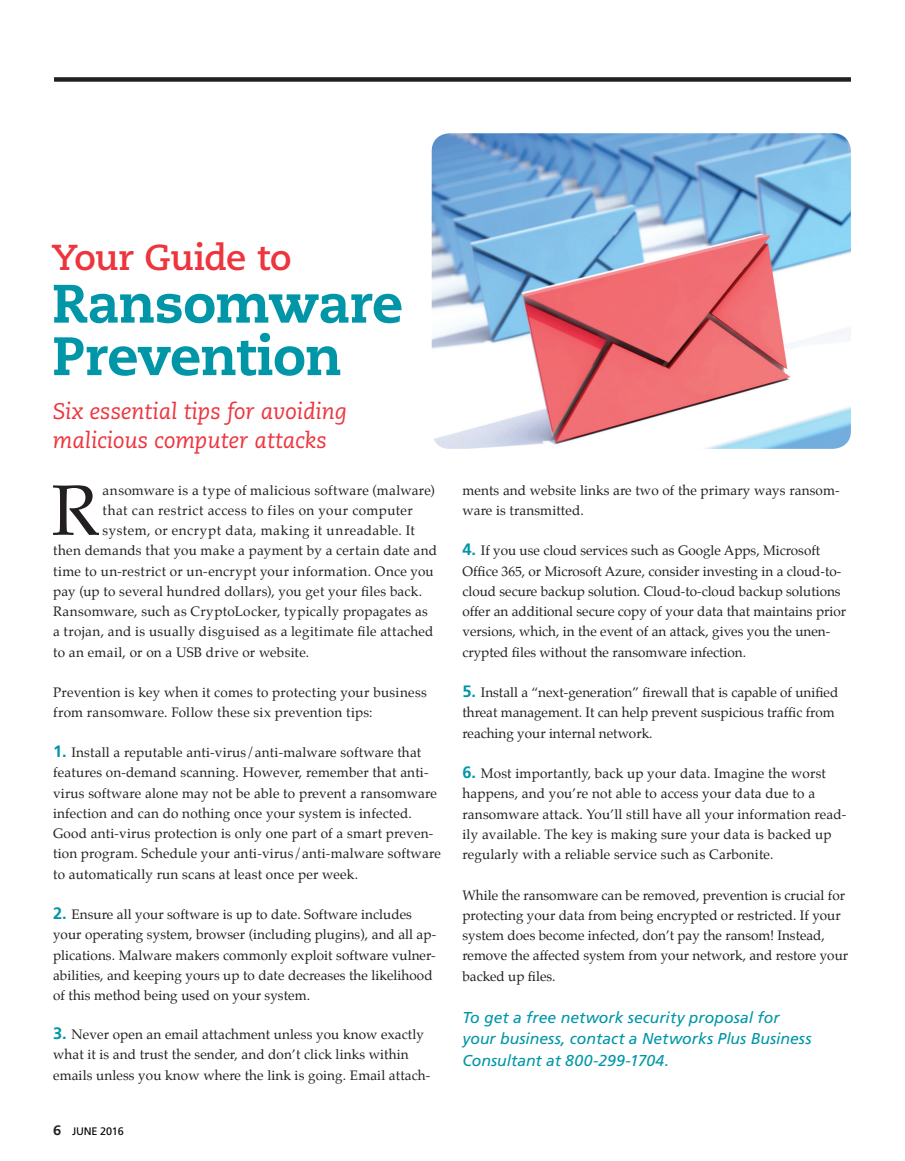
<style>
.page{position:relative;width:905px;height:1161px;background:#fff}
.page>*{position:absolute;margin:0;border:0;box-sizing:border-box;transform-origin:0 0}
.Paragraph_-_Body{font:71.55px "Palatino";color:#231f20}
.t1{font:800 54px/52.5px "Caecilia LT Std";letter-spacing:-.01em;color:#0096a8}
.t2{font:700 36px "Caecilia LT Std";letter-spacing:-.015em;color:#ee343d}
.Head_-_Subhead{font:italic 22.5px/28.5px "Caecilia LT Std";color:#ee343d}
.Blue_Valley_Call_to{font:italic 15.75px/21.8px "Frutiger";color:#0096a8}
.Paragraph_-_Heading{font:13.5px/20.2px "Palatino";letter-spacing:.005em;color:#231f20}
.Paragraph_-_Body-2{font:13.5px/20.2px "Palatino";letter-spacing:.025em;color:#231f20}
.t3{font:10.8px "Frutiger";letter-spacing:-.02em;color:#010101}
.s1{font-family:"Frutiger";font-weight:700;font-size:16.5px;color:#0096a8}
.s2{font-family:"Caecilia LT Std";font-weight:800;font-size:13.5px;color:#231f20}
</style>
<div class="page">
<div style="left:54px;top:77px;width:796px;height:5px;background:#231f20"></div>
<img style="left:431px;top:133px;width:419px;height:316px">
<p class="t2" style="left:52px;top:236px;width:241px">Your Guide to</p>
<p class="t1" style="left:52px;top:278px;width:352px">Ransomware<br>Prevention</p>
<p class="Head_-_Subhead" style="left:53px;top:398px;width:295px">Six essential tips for avoiding malicious computer attacks</p>
<p class="Paragraph_-_Body" style="left:51px;top:451px;width:49px">R</p>
<p class="Paragraph_-_Body-2" style="left:103px;top:480px;width:334px">ansomware is a type of malicious software (malware)</p>
<p class="Paragraph_-_Body-2" style="left:103px;top:500px;width:312px">that can restrict access to files on your computer</p>
<p class="Paragraph_-_Body-2" style="left:103px;top:520px;width:314px">system, or encrypt data, making it unreadable. It</p>
<p class="Paragraph_-_Body-2" style="left:53px;top:540px;width:385px">then demands that you make a payment by a certain date and</p>
<p class="Paragraph_-_Body-2" style="left:53px;top:561px;width:382px">time to un-restrict or un-encrypt your information. Once you</p>
<p class="Paragraph_-_Body-2" style="left:53px;top:581px;width:370px">pay (up to several hundred dollars), you get your files back.</p>
<p class="Paragraph_-_Body-2" style="left:53px;top:601px;width:376px">Ransomware, such as CryptoLocker, typically propagates as</p>
<p class="Paragraph_-_Body-2" style="left:53px;top:621px;width:382px">a trojan, and is usually disguised as a legitimate file attached</p>
<p class="Paragraph_-_Body-2" style="left:53px;top:642px;width:257px">to an email, or on a USB drive or website.</p>
<p class="Paragraph_-_Body-2" style="left:53px;top:682px;width:375px">Prevention is key when it comes to protecting your business from ransomware. Follow these six prevention tips:</p>
<p class="Paragraph_-_Heading" style="left:53px;top:742px;width:389px"><span class="s1">1.</span> Install a reputable anti-virus/anti-malware software that features on-demand scanning. However, remember that anti&shy;virus software alone may not be able to prevent a ransomware infection and can do nothing once your system is infected.<br>Good anti-virus protection is only one part of a smart preven&shy;tion program. Schedule your anti-virus/anti-malware software to automatically run scans at least once per week.</p>
<p class="Paragraph_-_Heading" style="left:53px;top:904px;width:384px"><span class="s1">2.</span> Ensure all your software is up to date. Software includes your operating system, browser (including plugins), and all ap&shy;plications. Malware makers commonly exploit software vulner&shy;abilities, and keeping yours up to date decreases the likelihood of this method being used on your system.</p>
<p class="Paragraph_-_Heading" style="left:53px;top:1024px;width:379px"><span class="s1">3.</span> Never open an email attachment unless you know exactly what it is and trust the sender, and don’t click links within emails unless you know where the link is going. Email attach-</p>
<p class="t3" style="left:53px;top:1125px;width:72px"><span class="s2">6</span> JUNE 2016</p>
<p class="Paragraph_-_Heading" style="left:462px;top:480px;width:378px">ments and website links are two of the primary ways ransom&shy;ware is transmitted.</p>
<p class="Paragraph_-_Heading" style="left:462px;top:540px;width:385px"><span class="s1">4.</span> If you use cloud services such as Google Apps, Microsoft Office 365, or Microsoft Azure, consider investing in a cloud-to&shy;cloud secure backup solution. Cloud-to-cloud backup solutions offer an additional secure copy of your data that maintains prior versions, which, in the event of an attack, gives you the unen&shy;crypted files without the ransomware infection.</p>
<p class="Paragraph_-_Heading" style="left:462px;top:682px;width:377px"><span class="s1">5.</span> Install a “next-generation” firewall that is capable of unified threat management. It can help prevent suspicious traffic from reaching your internal network.</p>
<p class="Paragraph_-_Heading" style="left:462px;top:763px;width:385px"><span class="s1">6.</span> Most importantly, back up your data. Imagine the worst happens, and you’re not able to access your data due to a ransomware attack. You’ll still have all your information read&shy;ily available. The key is making sure your data is backed up regularly with a reliable service such as Carbonite.</p>
<p class="Paragraph_-_Heading" style="left:462px;top:885px;width:387px">While the ransomware can be removed, prevention is crucial for protecting your data from being encrypted or restricted. If your system does become infected, don’t pay the ransom! Instead, remove the affected system from your network, and restore your backed up files.</p>
<p class="Blue_Valley_Call_to" style="left:462px;top:1006px;width:350px">To get a free network security proposal for your business, contact a Networks Plus Business<br>Consultant at 800-299-1704.</p>
</div>
